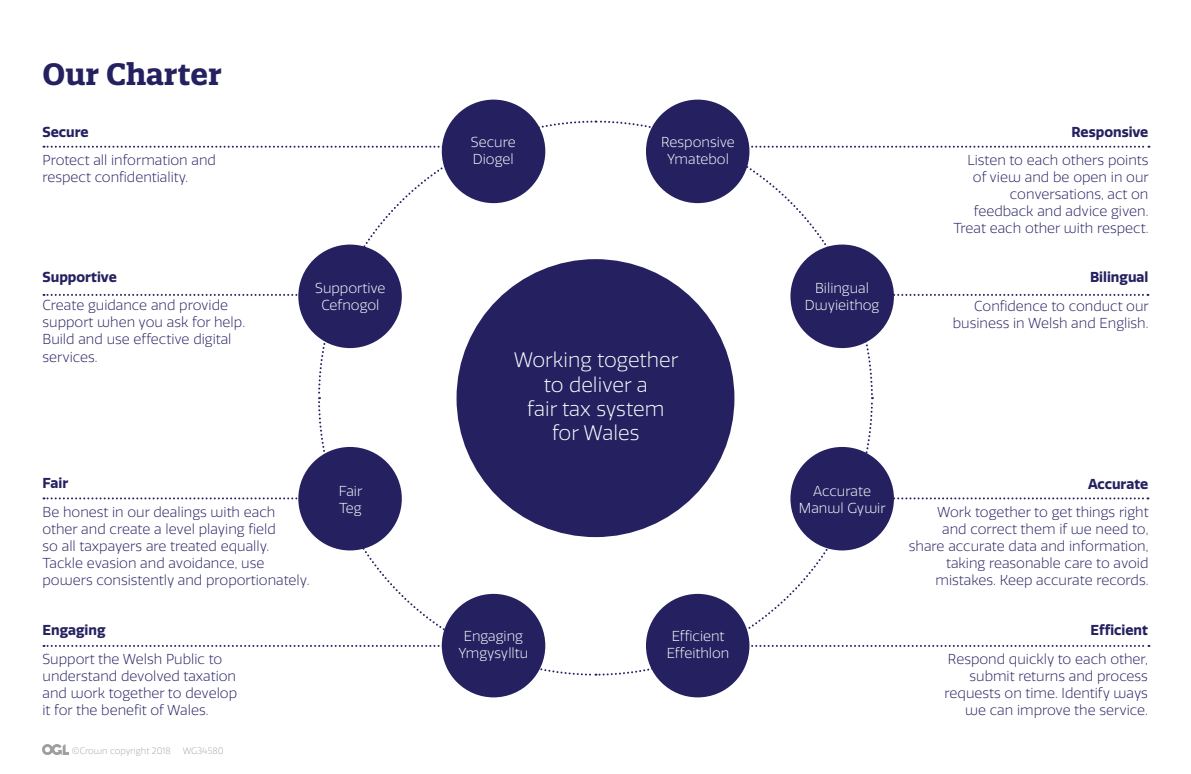
<style>
.page{position:relative;width:1191px;height:774px;background:#fff}
.page>*{position:absolute;margin:0;border:0;box-sizing:border-box;transform-origin:0 0}
.t1{font:700 30px "Quatro Slab";color:#252161}
.t2{font:300 20.3px/24.4px "Quatro";color:#fff;text-align:center}
.t3{font:300 14px/17px "Quatro";color:#252161;text-align:right}
.t4{font:300 14px/17px "Quatro";color:#fff;text-align:center}
.t5{font:700 14px "Quatro";color:#252161}
.t6{font:300 9px "Quatro";color:#a8a9ad}
</style>
<div class="page">
<svg style="left:597px;top:398px;width:277px;height:278px"></svg>
<svg style="left:595px;top:120px;width:279px;height:276px"></svg>
<svg style="left:318px;top:120px;width:275px;height:278px"></svg>
<svg style="left:317px;top:401px;width:278px;height:275px"></svg>
<div style="left:456px;top:259px;width:278px;height:278px;background:#252161;border-radius:50%"></div>
<div style="left:442px;top:593px;width:103px;height:104px;background:#252161;border-radius:50%"></div>
<div style="left:442px;top:100px;width:103px;height:103px;background:#252161;border-radius:50%"></div>
<div style="left:646px;top:593px;width:103px;height:104px;background:#252161;border-radius:50%"></div>
<div style="left:646px;top:100px;width:103px;height:103px;background:#252161;border-radius:50%"></div>
<div style="left:790px;top:244px;width:104px;height:104px;background:#252161;border-radius:50%"></div>
<div style="left:790px;top:447px;width:104px;height:103px;background:#252161;border-radius:50%"></div>
<div style="left:298px;top:244px;width:104px;height:104px;background:#252161;border-radius:50%"></div>
<div style="left:298px;top:447px;width:104px;height:103px;background:#252161;border-radius:50%"></div>
<svg style="left:749px;top:146px;width:400px;height:2px"></svg>
<svg style="left:749px;top:645px;width:400px;height:2px"></svg>
<svg style="left:44px;top:146px;width:398px;height:2px"></svg>
<svg style="left:44px;top:645px;width:398px;height:2px"></svg>
<svg style="left:44px;top:294px;width:255px;height:2px"></svg>
<svg style="left:44px;top:497px;width:255px;height:2px"></svg>
<svg style="left:894px;top:294px;width:254px;height:2px"></svg>
<svg style="left:894px;top:497px;width:254px;height:2px"></svg>
<img style="left:43px;top:744px;width:26px;height:10px">
<h1 class="t1" style="left:43px;top:55px;width:181px">Our Charter</h1>
<p class="t5" style="left:43px;top:123px;width:48px">Secure</p>
<p class="t3" style="left:43px;top:152px;width:175px;text-align:left">Protect all information and respect confidentiality.</p>
<p class="t5" style="left:43px;top:269px;width:76px">Supportive</p>
<p class="t3" style="left:43px;top:297px;width:204px;text-align:left">Create guidance and provide support when you ask for help.<br>Build and use effective digital services.</p>
<p class="t4" style="left:315px;top:280px;width:72px">Supportive<br>Cefnogol</p>
<p class="t5" style="left:43px;top:475px;width:27px">Fair</p>
<p class="t3" style="left:43px;top:503px;width:268px;text-align:left">Be honest in our dealings with each other and create a level playing field<br>so all taxpayers are treated equally.<br>Tackle evasion and avoidance, use powers consistently and proportionately.</p>
<p class="t5" style="left:43px;top:622px;width:65px">Engaging</p>
<p class="t3" style="left:43px;top:650px;width:196px;text-align:left">Support the Welsh Public to understand devolved taxation and work together to develop it for the benefit of Wales.</p>
<p class="t6" style="left:72px;top:746px;width:100px">©Crown copyright 2018</p>
<p class="t6" style="left:183px;top:746px;width:42px">WG34580</p>
<p class="t4" style="left:339px;top:483px;width:25px;text-align:left">Fair<br>Teg</p>
<p class="t4" style="left:471px;top:134px;width:46px;text-align:left">Secure<br>Diogel</p>
<p class="t4" style="left:661px;top:134px;width:75px">Responsive<br>Ymatebol</p>
<h2 class="t2" style="left:514px;top:348px;width:166px">Working together to deliver a<br>fair tax system for Wales</h2>
<p class="t4" style="left:458px;top:628px;width:71px">Engaging<br>Ymgysylltu</p>
<p class="t4" style="left:666px;top:628px;width:64px">Efficient<br>Effeithlon</p>
<p class="t4" style="left:805px;top:280px;width:76px">Bilingual<br>Dwyieithog</p>
<p class="t5" style="left:1071px;top:123px;width:78px">Responsive</p>
<p class="t3" style="left:953px;top:152px;width:197px">Listen to each others points of view and be open in our conversations, act on feedback and advice given.<br>Treat each other with respect.</p>
<p class="t5" style="left:1090px;top:269px;width:60px">Bilingual</p>
<p class="t3" style="left:952px;top:297px;width:197px">Confidence to conduct our business in Welsh and English.</p>
<p class="t4" style="left:799px;top:483px;width:88px">Accurate<br>Manwl Gywir</p>
<p class="t5" style="left:1088px;top:475px;width:62px">Accurate</p>
<p class="t3" style="left:909px;top:503px;width:241px">Work together to get things right<br>and correct them if we need to, share accurate data and information, taking reasonable care to avoid mistakes. Keep accurate records.</p>
<p class="t5" style="left:1090px;top:622px;width:59px">Efficient</p>
<p class="t3" style="left:944px;top:650px;width:205px">Respond quickly to each other, submit returns and process requests on time. Identify ways we can improve the service.</p>
</div>
